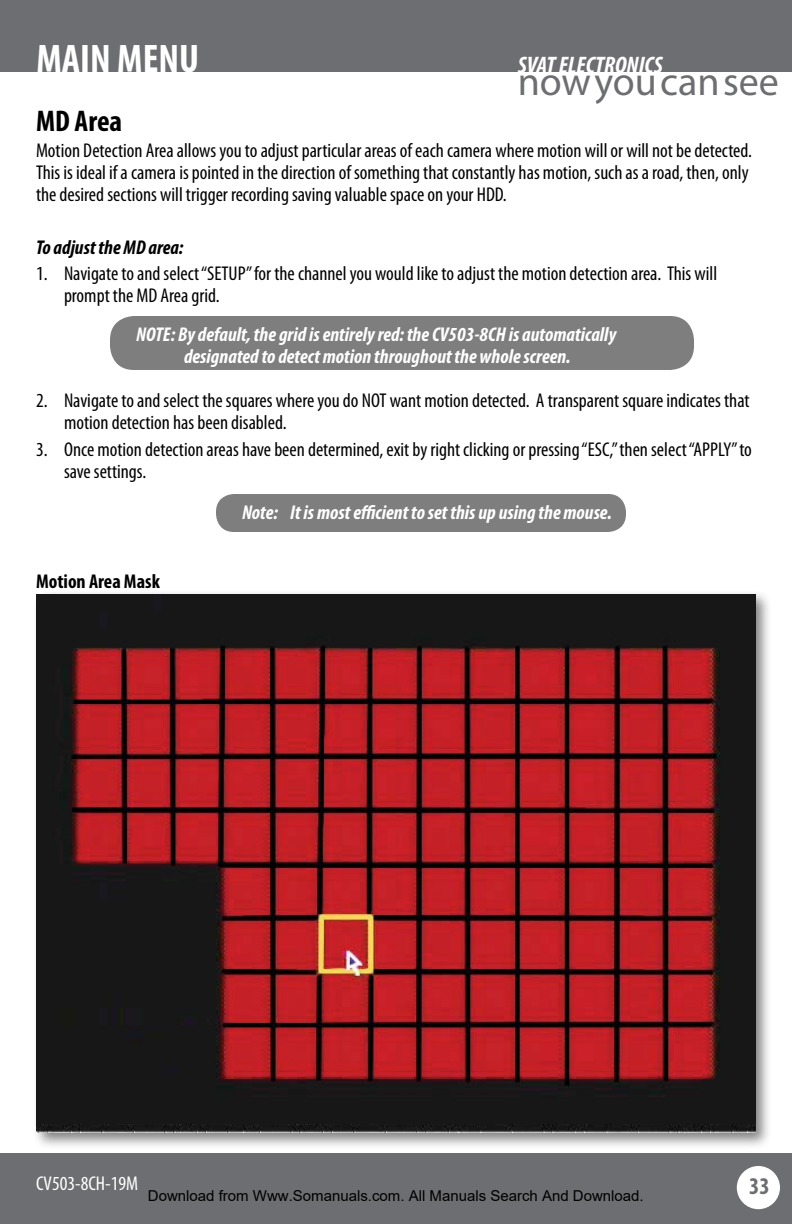
<style>
.page{position:relative;width:792px;height:1224px;background:#fff}
.page>*{position:absolute;margin:0;border:0;box-sizing:border-box;transform-origin:0 0}
.t1{font:40px "Myriad Pro";color:#6d6e71}
.t2{font:700 condensed 40px "Myriad Pro";color:#fff}
.t3{font:700 condensed 30px "Myriad Pro";color:#000}
.t4{font:italic 700 condensed 24px "Myriad Pro";color:#fff}
.t5{font:700 condensed 24px "Myriad Pro";color:#6d6e71}
.t6{font:condensed 20px/22px "Myriad Pro";color:#000}
.t7{font:italic 700 condensed 20px/22px "Myriad Pro";color:#fff;text-align:center}
.t8{font:italic 700 condensed 20px "Myriad Pro";color:#000}
.t9{font:700 condensed 20px "Myriad Pro";color:#000}
.t10{font:condensed 20px "Myriad Pro";color:#fff}
.t11{font:15px "Arial";color:#000}
</style>
<div class="page">
<div style="left:0;top:1153px;width:792px;height:71px;background:#6d6e71"></div>
<div style="left:737px;top:1166px;width:43px;height:43px;background:#fff;border-radius:50%"></div>
<div style="left:0;top:0;width:792px;height:72px;background:#6d6e71"></div>
<div style="left:32px;top:589px;width:740px;height:561px;background:#000;opacity:.5"></div>
<img style="left:37px;top:594px;width:718px;height:539px">
<div style="left:216px;top:494px;width:410px;height:38px;background:#7e7e7e;border-radius:18px"></div>
<div style="left:110px;top:316px;width:584px;height:54px;background:#7e7e7e;border-radius:24px"></div>
<h1 class="t2" style="left:36px;top:34px;width:164px">MAIN MENU</h1>
<p class="t4" style="left:518px;top:50px;width:147px">SVAT ELECTRONICS</p>
<h1 class="t1" style="left:518px;top:57px;width:263px">now you can see</h1>
<h2 class="t3" style="left:36px;top:102px;width:88px">MD Area</h2>
<p class="t6" style="left:36px;top:139px;width:718px">Motion Detection Area allows you to adjust particular areas of each camera where motion will or will not be detected.<br>This is ideal if a camera is pointed in the direction of something that constantly has motion, such as a road, then, only the desired sections will trigger recording saving valuable space on your HDD.</p>
<p class="t8" style="left:36px;top:235px;width:149px">To adjust the MD area:</p>
<p class="t6" style="left:64px;top:262px;width:655px;text-indent:-28px">1. Navigate to and select “SETUP” for the channel you would like to adjust the motion detection area. This will prompt the MD Area grid.</p>
<p class="t7" style="left:136px;top:323px;width:482px">NOTE: By default, the grid is entirely red: the CV503-8CH is automatically designated to detect motion throughout the whole screen.</p>
<p class="t6" style="left:64px;top:390px;width:687px;text-indent:-28px">2. Navigate to and select the squares where you do NOT want motion detected. A transparent square indicates that motion detection has been disabled.</p>
<p class="t6" style="left:64px;top:438px;width:689px;text-indent:-28px">3. Once motion detection areas have been determined, exit by right clicking or pressing “ESC,” then select “APPLY” to save settings.</p>
<p class="t9" style="left:36px;top:569px;width:125px">Motion Area Mask</p>
<p class="t7" style="left:242px;top:501px;width:371px">Note: It is most efficient to set this up using the mouse.</p>
<p class="t10" style="left:36px;top:1171px;width:104px">CV503-8CH-19M</p>
<p class="t5" style="left:749px;top:1171px;width:22px">33</p>
<p class="t11" style="left:148px;top:1187px;width:497px">Download from Www.Somanuals.com. All Manuals Search And Download.</p>
</div>
